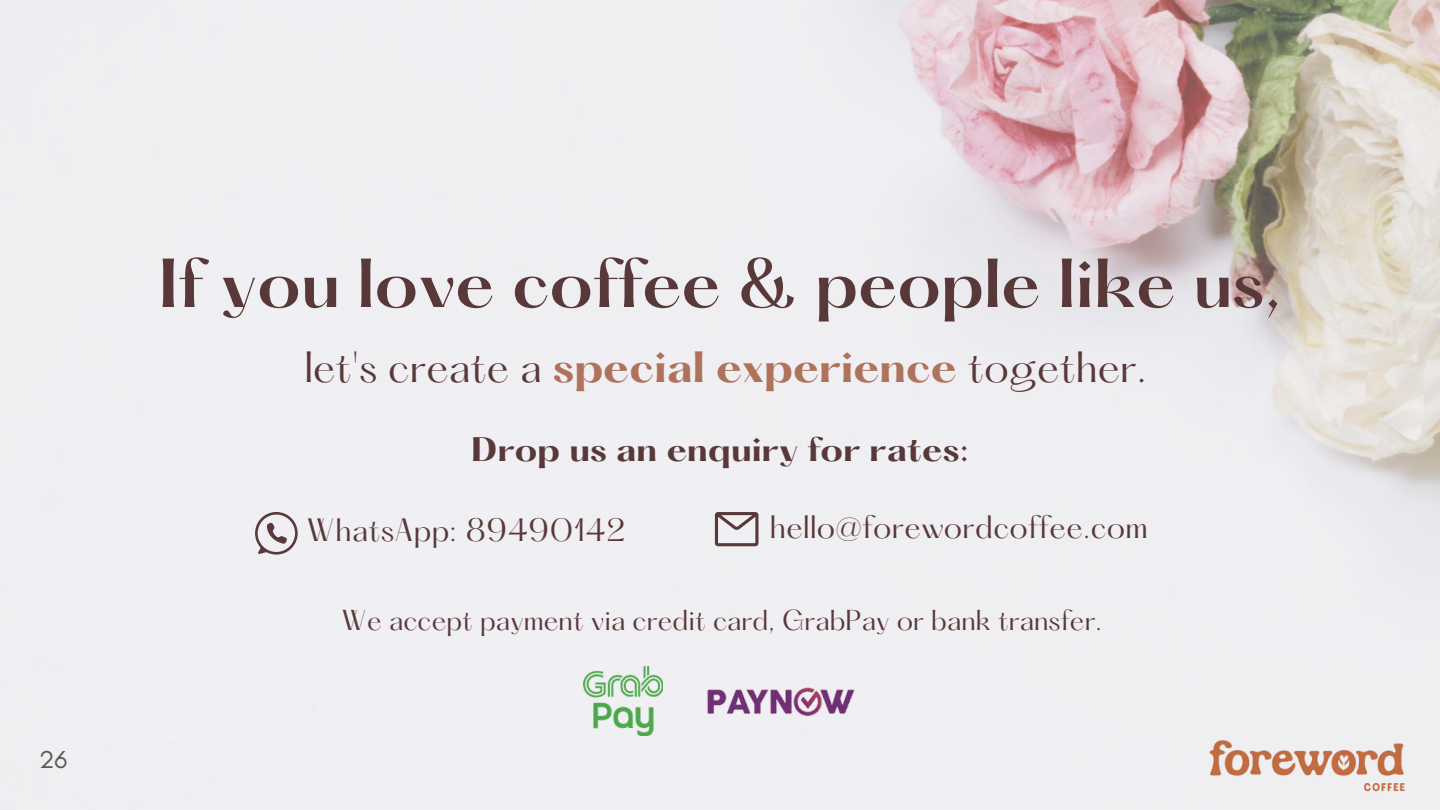
<style>
.page{position:relative;width:1440px;height:810px;background:#fff}
.page>*{position:absolute;margin:0;border:0;box-sizing:border-box;transform-origin:0 0}
.t1{font:600 60.5px "Hatton";color:#593839}
.t2{font:38.2px "Hatton";color:#593839}
.t3{font:700 29.8px "Hatton";letter-spacing:.01em;color:#593839}
.t4{font:28.2px "Hatton";letter-spacing:.01em;color:#593839}
.t5{font:25.2px "Hatton";color:#593839}
.t6{font:25px "Glacial Indifference";color:#595959}
.s1{font-weight:700;color:#af725a}
</style>
<div class="page">
<img style="left:0;top:0;width:1440px;height:810px">
<img style="left:583px;top:667px;width:80px;height:69px">
<img style="left:702px;top:660px;width:155px;height:82px">
<svg style="left:715px;top:512px;width:43px;height:34px"></svg>
<img style="left:1175px;top:711px;width:265px;height:99px">
<svg style="left:255px;top:512px;width:43px;height:43px"></svg>
<p class="t6" style="left:39px;top:745px;width:30px">26</p>
<h1 class="t1" style="left:158px;top:251px;width:1125px">If you love coffee &amp; people like us,</h1>
<h2 class="t2" style="left:304px;top:346px;width:844px">let's create a <span class="s1">special experience</span> together.</h2>
<p class="t3" style="left:471px;top:433px;width:499px">Drop us an enquiry for rates:</p>
<p class="t4" style="left:307px;top:515px;width:320px">WhatsApp: 89490142</p>
<p class="t4" style="left:770px;top:512px;width:380px">hello@forewordcoffee.com</p>
<p class="t5" style="left:342px;top:606px;width:762px">We accept payment via credit card, GrabPay or bank transfer.</p>
</div>
